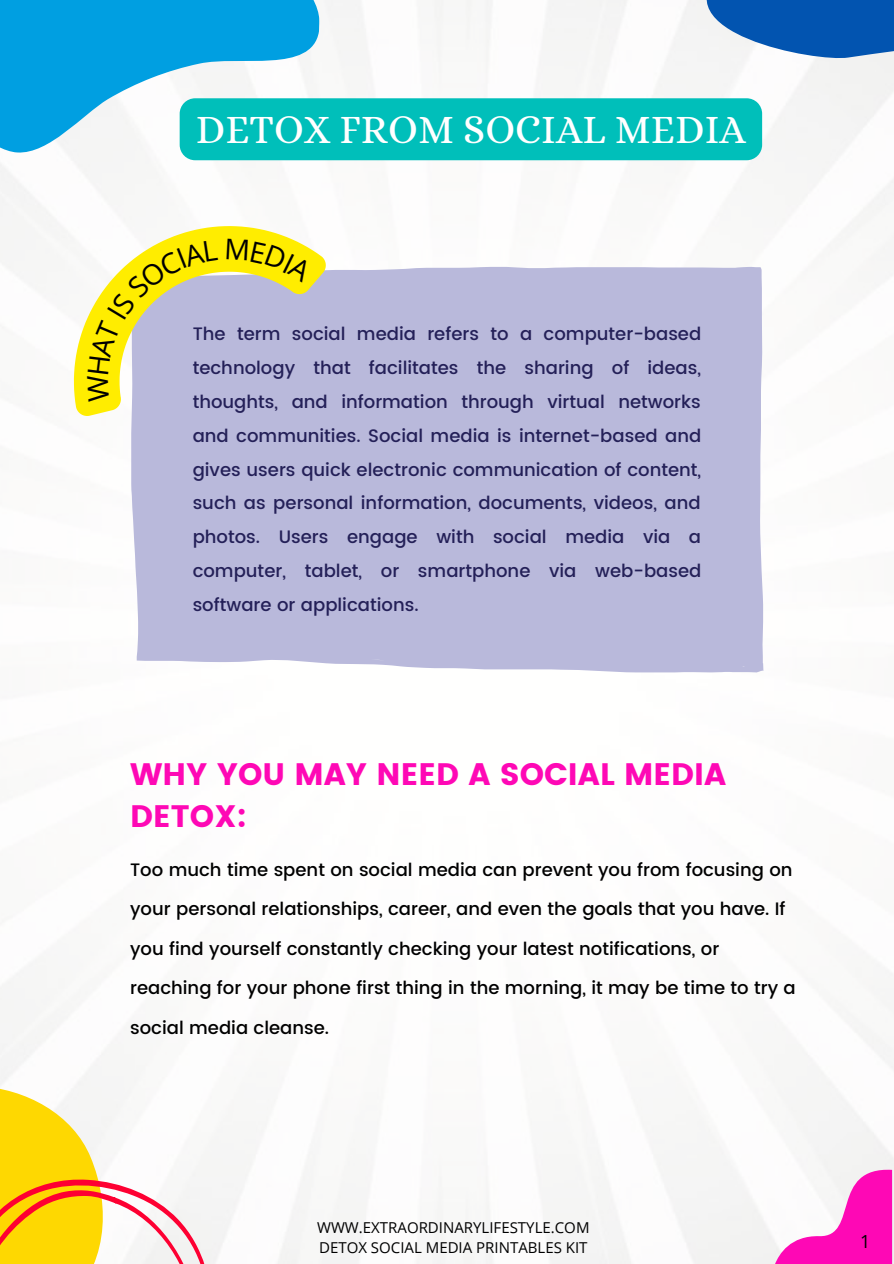
<style>
.page{position:relative;width:894px;height:1264px;background:#fff}
.page>*{position:absolute;margin:0;border:0;box-sizing:border-box;transform-origin:0 0}
.t1{font:40.65px "Alice";color:#fff}
.t2{font:31.05px/42.8px "Poppins";color:#fe08b5}
.t3{font:500 18px/33.8px "Poppins";color:#242058;text-align:justify}
.t4{font:500 18px/39.5px "Poppins";color:#000}
.t5{font:18px "Open Sans";color:#000}
.t6{font:15px "Open Sans";color:#000}
</style>
<div class="page">
<img style="left:0;top:160px;width:893px;height:1103px">
<svg style="left:0;top:1085px;width:212px;height:178px"></svg>
<svg style="left:0;top:0;width:326px;height:162px;fill:#009fe1"></svg>
<svg style="left:774px;top:1166px;width:117px;height:97px"></svg>
<svg style="left:180px;top:0;width:713px;height:160px"></svg>
<div style="left:131px;top:267px;width:632px;height:405px;background:#b9b9db"></div>
<svg style="left:25px;top:173px;width:309px;height:253px;fill:#f8f7f6"></svg>
<svg style="left:87px;top:239px;width:131px;height:163px;background:#dfd786"></svg>
<svg style="left:227px;top:238px;width:86px;height:45px;background:#f8e91f"></svg>
<p class="t1" style="left:196px;top:106px;width:551px">DETOX FROM SOCIAL MEDIA</p>
<p class="t3" style="left:193px;top:317px;width:510px">The term social media refers to a computer-based technology that facilitates the sharing of ideas, thoughts, and information through virtual networks and communities. Social media is internet-based and gives users quick electronic communication of content, such as personal information, documents, videos, and photos. Users engage with social media via a computer, tablet, or smartphone via web-based software or applications.</p>
<p class="t2" style="left:130px;top:752px;width:597px">WHY YOU MAY NEED A SOCIAL MEDIA<br>DETOX:</p>
<p class="t4" style="left:130px;top:850px;width:667px">Too much time spent on social media can prevent you from focusing on your personal relationships, career, and even the goals that you have. If you find yourself constantly checking your latest notifications, or reaching for your phone first thing in the morning, it may be time to try a social media cleanse.</p>
<p class="t6" style="left:317px;top:1216px;width:274px">WWW.EXTRAORDINARYLIFESTYLE.COM</p>
<p class="t6" style="left:319px;top:1236px;width:270px">DETOX SOCIAL MEDIA PRINTABLES KIT</p>
<p class="t5" style="left:859px;top:1228px;width:12px">1</p>
</div>
